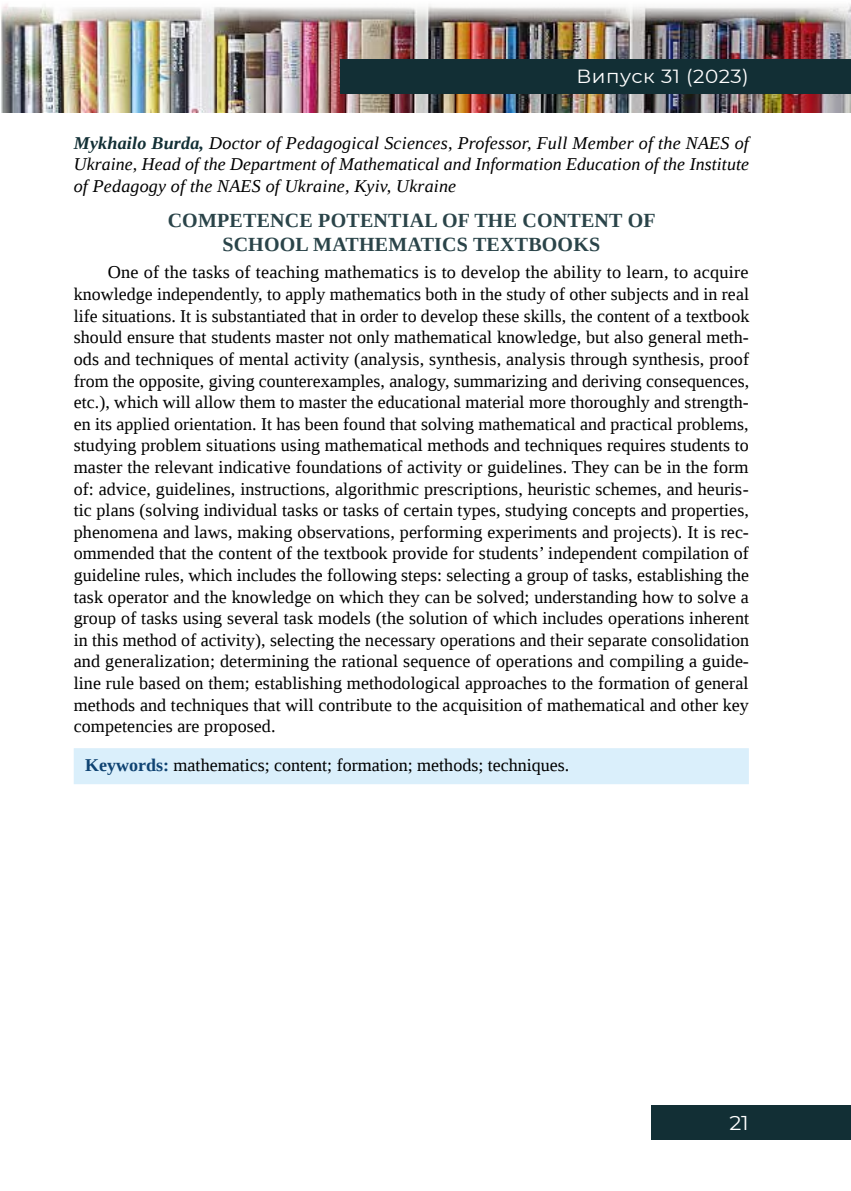
<style>
.page{position:relative;width:851px;height:1191px;background:#fff}
.page>*{position:absolute;margin:0;border:0;box-sizing:border-box;transform-origin:0 0}
.t1{font:700 20px/24px "Liberation Serif";letter-spacing:.01em;color:#2a4449;text-align:center}
.t2{font:20px "Montserrat";color:#fff;scale:1.05 1}
.t3{font:19px "Montserrat";letter-spacing:.025em;color:#fff;scale:1.05 1}
.t4{font:18px/21.6px "Liberation Serif";letter-spacing:.005em;color:#000;text-align:justify}
.t5{font:italic 18px/21.6px "Liberation Serif";letter-spacing:.01em;color:#000;text-align:justify}
.s1{font-weight:700;color:#122f35}
.s2{font-weight:700;color:#0f4372}
</style>
<div class="page">
<img style="left:1px;top:4px;width:849px;height:109px">
<div style="left:340px;top:60px;width:510px;height:34px;background:#122f35"></div>
<div style="left:651px;top:1106px;width:199px;height:34px;background:#122f35"></div>
<div style="left:74px;top:748px;width:674px;height:36px;background:#daeffb"></div>
<p class="t3" style="left:576px;top:63px;width:166px">Випуск 31 (2023)</p>
<p class="t5" style="left:74px;top:132px;width:676px"><span class="s1">Mykhailo Burda,</span> Doctor of Pedagogical Sciences, Professor, Full Member of the NAES of Ukraine, Head of the Department of Mathematical and Information Education of the Institute of Pedagogy of the NAES of Ukraine, Kyiv, Ukraine</p>
<p class="t1" style="left:168px;top:208px;width:489px">COMPETENCE POTENTIAL OF THE CONTENT OF<br>SCHOOL MATHEMATICS TEXTBOOKS</p>
<p class="t4" style="left:74px;top:261px;width:677px;text-indent:34px">One of the tasks of teaching mathematics is to develop the ability to learn, to acquire knowledge independently, to apply mathematics both in the study of other subjects and in real life situations. It is substantiated that in order to develop these skills, the content of a textbook should ensure that students master not only mathematical knowledge, but also general meth&shy;ods and techniques of mental activity (analysis, synthesis, analysis through synthesis, proof from the opposite, giving counterexamples, analogy, summarizing and deriving consequences, etc.), which will allow them to master the educational material more thoroughly and strength&shy;en its applied orientation. It has been found that solving mathematical and practical problems, studying problem situations using mathematical methods and techniques requires students to master the relevant indicative foundations of activity or guidelines. They can be in the form of: advice, guidelines, instructions, algorithmic prescriptions, heuristic schemes, and heuris&shy;tic plans (solving individual tasks or tasks of certain types, studying concepts and properties, phenomena and laws, making observations, performing experiments and projects). It is rec&shy;ommended that the content of the textbook provide for students’ independent compilation of guideline rules, which includes the following steps: selecting a group of tasks, establishing the task operator and the knowledge on which they can be solved; understanding how to solve a group of tasks using several task models (the solution of which includes operations inherent in this method of activity), selecting the necessary operations and their separate consolidation and generalization; determining the rational sequence of operations and compiling a guide&shy;line rule based on them; establishing methodological approaches to the formation of general methods and techniques that will contribute to the acquisition of mathematical and other key competencies are proposed.</p>
<p class="t4" style="left:85px;top:754px;width:485px"><span class="s2">Keywords:</span> mathematics; content; formation; methods; techniques.</p>
<p class="t2" style="left:729px;top:1109px;width:20px">21</p>
</div>
